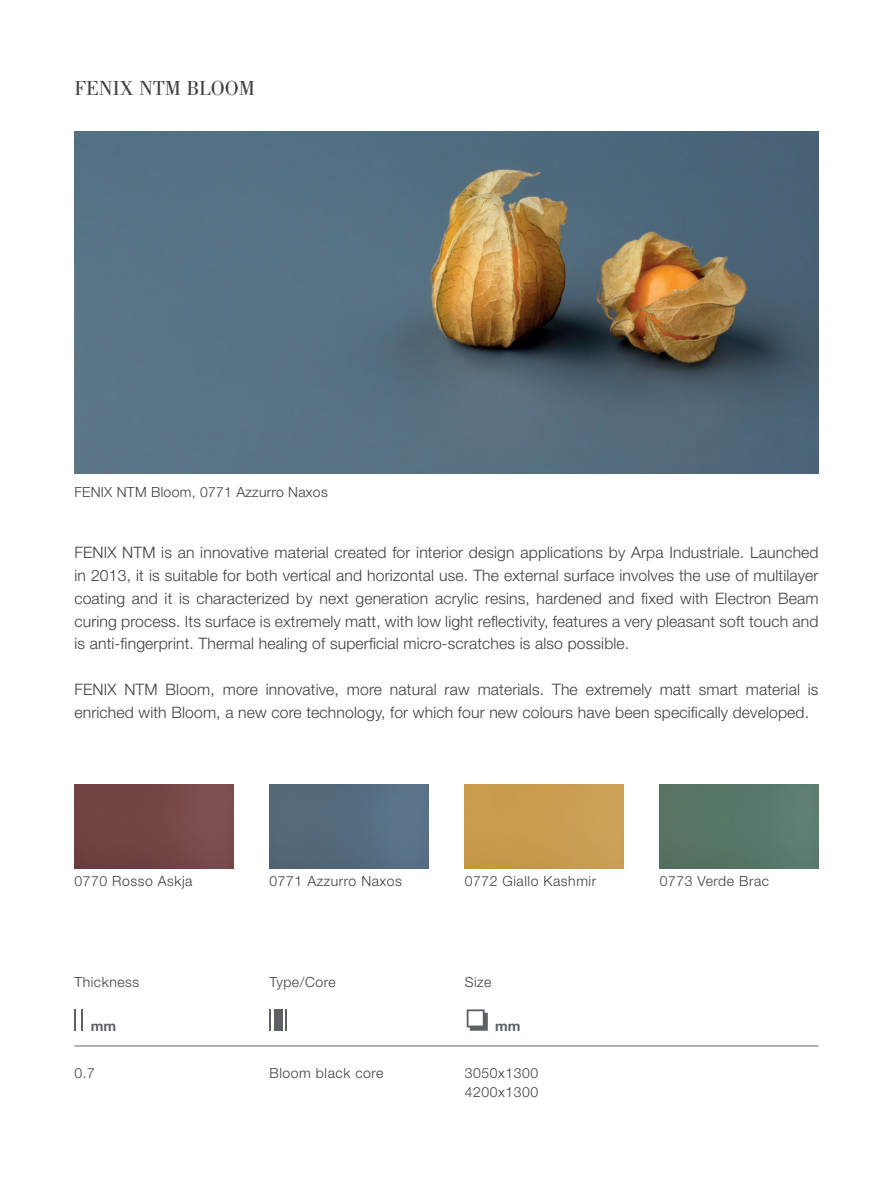
<style>
.page{position:relative;width:893px;height:1191px;background:#fff}
.page>*{position:absolute;margin:0;border:0;box-sizing:border-box;transform-origin:0 0}
.t1{font:21px "Bodoni Std";color:#3e3e3f}
.t2{font:300 15.75px/22.8px "Helvetica Neue LT Std";letter-spacing:.01em;color:#3e3e3f;text-align:justify}
.t3{font:300 14px "Helvetica Neue LT Std";letter-spacing:.04em;color:#3e3e3f}
.t4{font:300 14px "Helvetica Neue LT Std";letter-spacing:.02em;color:#3e3e3f}
.t5{font:700 14px "Helvetica Neue LT Std";color:#5c6065}
</style>
<div class="page">
<img style="left:74px;top:131px;width:745px;height:343px">
<img style="left:74px;top:784px;width:159px;height:84px">
<img style="left:660px;top:784px;width:159px;height:84px">
<img style="left:270px;top:784px;width:158px;height:84px">
<img style="left:465px;top:784px;width:158px;height:84px">
<hr style="left:74px;top:1045px;width:745px;height:1px;background:#5c6065">
<svg style="left:467px;top:1009px;width:21px;height:21px"></svg>
<hr style="left:74px;top:1009px;width:2px;height:22px;background:#5c6065">
<hr style="left:81px;top:1009px;width:2px;height:22px;background:#5c6065">
<svg style="left:270px;top:1009px;width:1px;height:21px"></svg>
<hr style="left:285px;top:1009px;width:2px;height:21px;background:#5c6065">
<div style="left:274px;top:1009px;width:8px;height:21px;background:#5c6065"></div>
<p class="t1" style="left:74px;top:77px;width:182px">FENIX NTM BLOOM</p>
<p class="t4" style="left:74px;top:484px;width:255px">FENIX NTM Bloom, 0771 Azzurro Naxos</p>
<p class="t2" style="left:74px;top:541px;width:746px">FENIX NTM is an innovative material created for interior design applications by Arpa Industriale. Launched in 2013, it is suitable for both vertical and horizontal use. The external surface involves the use of multilayer coating and it is characterized by next generation acrylic resins, hardened and fixed with Electron Beam curing process. Its surface is extremely matt, with low light reflectivity, features a very pleasant soft touch and is anti-fingerprint. Thermal healing of superficial micro-scratches is also possible.</p>
<p class="t2" style="left:74px;top:677px;width:746px">FENIX NTM Bloom, more innovative, more natural raw materials. The extremely matt smart material is enriched with Bloom, a new core technology, for which four new colours have been specifically developed.</p>
<p class="t3" style="left:74px;top:872px;width:120px">0770 Rosso Askja</p>
<p class="t3" style="left:270px;top:872px;width:134px">0771 Azzurro Naxos</p>
<p class="t3" style="left:465px;top:872px;width:133px">0772 Giallo Kashmir</p>
<p class="t3" style="left:660px;top:872px;width:111px">0773 Verde Brac</p>
<p class="t3" style="left:74px;top:973px;width:66px">Thickness</p>
<p class="t5" style="left:91px;top:1017px;width:27px">mm</p>
<p class="t3" style="left:74px;top:1064px;width:22px">0.7</p>
<p class="t3" style="left:270px;top:973px;width:68px">Type/Core</p>
<p class="t3" style="left:270px;top:1064px;width:115px">Bloom black core</p>
<p class="t3" style="left:465px;top:973px;width:28px">Size</p>
<p class="t5" style="left:495px;top:1017px;width:27px">mm</p>
<p class="t3" style="left:465px;top:1064px;width:75px">3050x1300</p>
<p class="t3" style="left:465px;top:1083px;width:75px">4200x1300</p>
</div>
